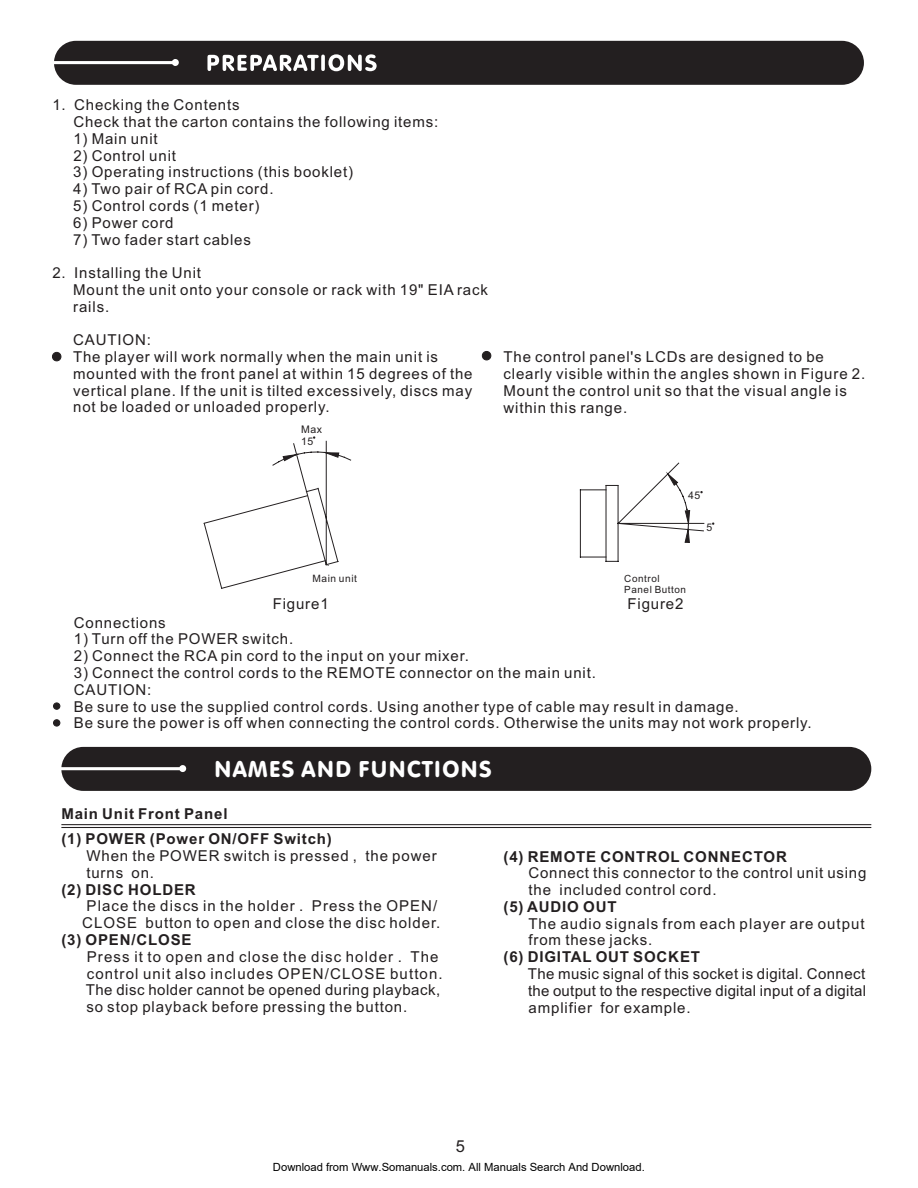
<style>
.page{position:relative;width:918px;height:1188px;background:#fff}
.page>*{position:absolute;margin:0;border:0;box-sizing:border-box;transform-origin:0 0}
.t1{font:22.5px "VAG Rounded BT";letter-spacing:.065em;color:#fff}
.t2{font:16.5px "Arial";color:#231f20}
.t3{font:15px/16.8px "Arial";letter-spacing:.055em;color:#231f20}
.t4{font:700 15px "Arial";letter-spacing:.055em;color:#231f20}
.t5{font:11.25px "Arial";color:#000}
.t6{font:10.5px/11.7px "Arial";letter-spacing:.055em;color:#231f20}
.t7{font:10.2px "Arial";letter-spacing:.055em;color:#231f20}
.t8{font:9.9px/11.1px "Arial";letter-spacing:.055em;color:#231f20}
</style>
<div class="page">
<svg style="left:54px;top:41px;width:810px;height:44px"></svg>
<div style="left:61px;top:747px;width:810px;height:44px;background:#231f20"></div>
<hr style="left:61px;top:824px;width:810px;height:1px;background:#231f20">
<hr style="left:61px;top:827px;width:810px;height:1px;background:#231f20">
<svg style="left:203px;top:437px;width:149px;height:152px"></svg>
<svg style="left:580px;top:462px;width:125px;height:100px"></svg>
<div style="left:52px;top:352px;width:9px;height:9px;background:#231f20;border:1px solid #231f20;border-radius:50%"></div>
<div style="left:482px;top:351px;width:9px;height:9px;background:#231f20;border:1px solid #231f20;border-radius:50%"></div>
<div style="left:53px;top:703px;width:7px;height:6px;background:#231f20;border:1px solid #231f20;border-radius:50%"></div>
<div style="left:53px;top:720px;width:7px;height:6px;background:#231f20;border:1px solid #231f20;border-radius:50%"></div>
<p class="t3" style="left:73px;top:98px;width:367px;text-indent:-21px">1. Checking the Contents<br>Check that the carton contains the following items:</p>
<p class="t3" style="left:73px;top:131px;width:86px">1) Main unit</p>
<p class="t3" style="left:73px;top:148px;width:104px">2) Control unit</p>
<p class="t3" style="left:73px;top:165px;width:281px">3) Operating instructions (this booklet)</p>
<p class="t3" style="left:73px;top:182px;width:202px">4) Two pair of RCA pin cord.</p>
<p class="t3" style="left:73px;top:199px;width:188px">5) Control cords (1 meter)</p>
<p class="t3" style="left:73px;top:215px;width:102px">6) Power cord</p>
<p class="t3" style="left:73px;top:232px;width:179px">7) Two fader start cables</p>
<p class="t3" style="left:73px;top:266px;width:416px;text-indent:-21px">2. Installing the Unit<br>Mount the unit onto your console or rack with 19" EIA rack rails.</p>
<p class="t3" style="left:73px;top:333px;width:401px">CAUTION:<br>The player will work normally when the main unit is mounted with the front panel at within 15 degrees of the vertical plane. If the unit is tilted excessively, discs may not be loaded or unloaded properly.</p>
<p class="t6" style="left:301px;top:424px;width:23px">Max<br>15</p>
<p class="t3" style="left:504px;top:350px;width:363px">The control panel's LCDs are designed to be clearly visible within the angles shown in Figure 2.<br>Mount the control unit so that the visual angle is within this range.</p>
<p class="t6" style="left:688px;top:491px;width:14px">45</p>
<p class="t6" style="left:706px;top:522px;width:7px">5</p>
<p class="t7" style="left:312px;top:575px;width:46px">Main unit</p>
<p class="t3" style="left:273px;top:597px;width:57px">Figure1</p>
<p class="t3" style="left:628px;top:597px;width:57px">Figure2</p>
<p class="t8" style="left:624px;top:574px;width:63px">Control<br>Panel Button</p>
<p class="t3" style="left:74px;top:615px;width:93px">Connections</p>
<p class="t3" style="left:74px;top:632px;width:221px">1) Turn off the POWER switch.</p>
<p class="t3" style="left:74px;top:649px;width:397px">2) Connect the RCA pin cord to the input on your mixer.</p>
<p class="t3" style="left:74px;top:666px;width:739px">3) Connect the control cords to the REMOTE connector on the main unit.<br>CAUTION:<br>Be sure to use the supplied control cords. Using another type of cable may result in damage.<br>Be sure the power is off when connecting the control cords. Otherwise the units may not work properly.</p>
<h1 class="t1" style="left:214px;top:760px;width:279px">NAMES AND FUNCTIONS</h1>
<p class="t4" style="left:61px;top:808px;width:168px">Main Unit Front Panel</p>
<p class="t4" style="left:61px;top:833px;width:272px">(1) POWER (Power ON/OFF Switch)</p>
<p class="t3" style="left:86px;top:849px;width:352px">When the POWER switch is pressed , the power turns on.</p>
<p class="t4" style="left:61px;top:884px;width:136px">(2) DISC HOLDER</p>
<p class="t3" style="left:82px;top:899px;width:359px">Place the discs in the holder . Press the OPEN/<br>CLOSE button to open and close the disc holder.</p>
<p class="t4" style="left:61px;top:934px;width:132px">(3) OPEN/CLOSE</p>
<p class="t3" style="left:86px;top:949px;width:358px">Press it to open and close the disc holder . The control unit also includes OPEN/CLOSE button.<br>The disc holder cannot be opened during playback, so stop playback before pressing the button.</p>
<p class="t4" style="left:504px;top:851px;width:285px">(4) REMOTE CONTROL CONNECTOR</p>
<p class="t4" style="left:504px;top:901px;width:114px">(5) AUDIO OUT</p>
<p class="t4" style="left:504px;top:951px;width:198px">(6) DIGITAL OUT SOCKET</p>
<p class="t3" style="left:529px;top:866px;width:339px">Connect this connector to the control unit using the included control cord.</p>
<p class="t3" style="left:529px;top:916px;width:337px">The audio signals from each player are output from these jacks.</p>
<p class="t3" style="left:528px;top:967px;width:340px;text-align:justify">The music signal of this socket is digital. Connect the output to the respective digital input of a digital amplifier for example.</p>
<p class="t2" style="left:456px;top:1140px;width:11px">5</p>
<p class="t5" style="left:273px;top:1160px;width:373px">Download from Www.Somanuals.com. All Manuals Search And Download.</p>
</div>
